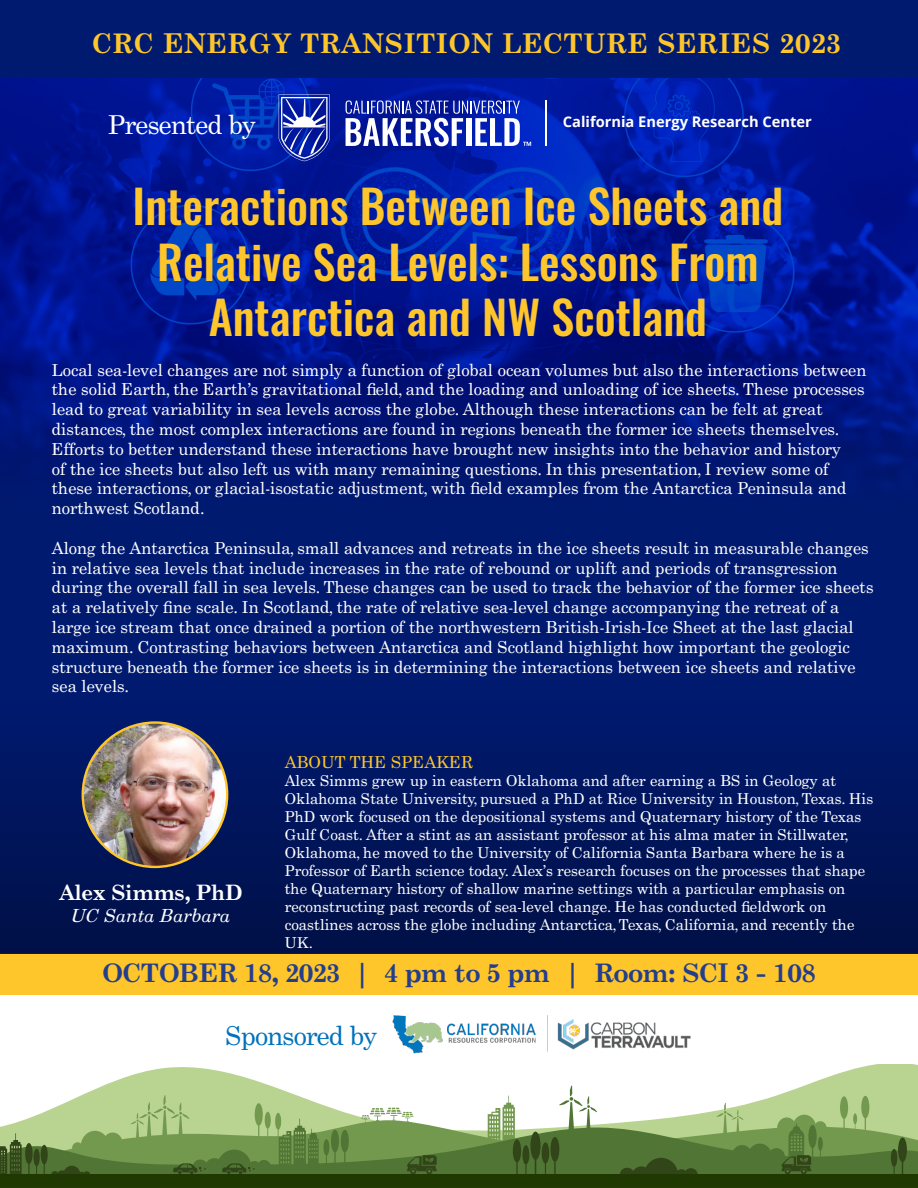
<style>
.page{position:relative;width:918px;height:1188px;background:#fff}
.page>*{position:absolute;margin:0;border:0;box-sizing:border-box;transform-origin:0 0}
.t1{font:500 46.2px "Oswald";color:#fec62a}
.t2{font:700 27px "Academico";letter-spacing:.04em;color:#fec62a}
.t3{font:25.95px "Academico";letter-spacing:-.03em;color:#fff}
.t4{font:25.95px "Academico";letter-spacing:-.03em;color:#0072bc}
.t5{font:700 25.5px "Academico";color:#243e8d}
.t6{font:700 21px "Academico";color:#fff}
.t7{font:italic 18px "Academico";color:#fff}
.t8{font:16.5px/19.8px "Academico";color:#fff}
.t9{font:16.5px "Academico";color:#fec62a}
.t10{font:15px/18px "Academico";color:#fff}
.t11{font:700 14.7px "Open Sans";color:#fff}
</style>
<div class="page">
<svg style="left:103px;top:1064px;width:815px;height:22px"></svg>
<svg style="left:0;top:1086px;width:918px;height:88px"></svg>
<div style="left:0;top:1174px;width:918px;height:14px;background:#203802"></div>
<div style="left:0;top:0;width:918px;height:976px;background:#001a70"></div>
<div style="left:0;top:698px;width:918px;height:255px;background:linear-gradient(to bottom,#011b6f,#001047)"></div>
<div style="left:0;top:954px;width:918px;height:41px;background:#fec62a"></div>
<svg style="left:0;top:78px;width:918px;height:407px"></svg>
<hr style="left:546px;top:100px;width:1px;height:46px;background:#fff">
<svg style="left:346px;top:101px;width:185px;height:45px;background:#6473c8"></svg>
<svg style="left:279px;top:95px;width:51px;height:66px;background:#4154b8"></svg>
<img style="left:392px;top:1015px;width:299px;height:38px">
<img style="left:83px;top:723px;width:144px;height:144px;border-radius:72px">
<p class="t2" style="left:93px;top:21px;width:750px">CRC ENERGY TRANSITION LECTURE SERIES 2023</p>
<p class="t3" style="left:108px;top:103px;width:150px">Presented by</p>
<p class="t11" style="left:563px;top:111px;width:251px">California Energy Research Center</p>
<p class="t1" style="left:133px;top:182px;width:652px">Interactions Between Ice Sheets and</p>
<p class="t1" style="left:157px;top:238px;width:603px">Relative Sea Levels: Lessons From</p>
<p class="t1" style="left:209px;top:293px;width:500px">Antarctica and NW Scotland</p>
<p class="t8" style="left:52px;top:359px;width:816px">Local sea-level changes are not simply a function of global ocean volumes but also the interactions between the solid Earth, the Earth’s gravitational field, and the loading and unloading of ice sheets. These processes lead to great variability in sea levels across the globe. Although these interactions can be felt at great distances, the most complex interactions are found in regions beneath the former ice sheets themselves.<br>Efforts to better understand these interactions have brought new insights into the behavior and history<br>of the ice sheets but also left us with many remaining questions. In this presentation, I review some of these interactions, or glacial-isostatic adjustment, with field examples from the Antarctica Peninsula and northwest Scotland.</p>
<p class="t8" style="left:52px;top:537px;width:823px">Along the Antarctica Peninsula, small advances and retreats in the ice sheets result in measurable changes in relative sea levels that include increases in the rate of rebound or uplift and periods of transgression during the overall fall in sea levels. These changes can be used to track the behavior of the former ice sheets at a relatively fine scale. In Scotland, the rate of relative sea-level change accompanying the retreat of a large ice stream that once drained a portion of the northwestern British-Irish-Ice Sheet at the last glacial maximum. Contrasting behaviors between Antarctica and Scotland highlight how important the geologic structure beneath the former ice sheets is in determining the interactions between ice sheets and relative sea levels.</p>
<p class="t6" style="left:59px;top:875px;width:185px">Alex Simms, PhD</p>
<p class="t7" style="left:72px;top:901px;width:161px">UC Santa Barbara</p>
<p class="t9" style="left:285px;top:748px;width:190px">ABOUT THE SPEAKER</p>
<p class="t10" style="left:285px;top:771px;width:590px">Alex Simms grew up in eastern Oklahoma and after earning a BS in Geology at Oklahoma State University, pursued a PhD at Rice University in Houston, Texas. His PhD work focused on the depositional systems and Quaternary history of the Texas Gulf Coast. After a stint as an assistant professor at his alma mater in Stillwater, Oklahoma, he moved to the University of California Santa Barbara where he is a Professor of Earth science today. Alex’s research focuses on the processes that shape the Quaternary history of shallow marine settings with a particular emphasis on reconstructing past records of sea-level change. He has conducted fieldwork on coastlines across the globe including Antarctica, Texas, California, and recently the UK.</p>
<p class="t5" style="left:103px;top:952px;width:714px">OCTOBER 18, 2023 | 4 pm to 5 pm | Room: SCI 3 - 108</p>
<p class="t4" style="left:225px;top:1014px;width:153px">Sponsored by</p>
</div>
